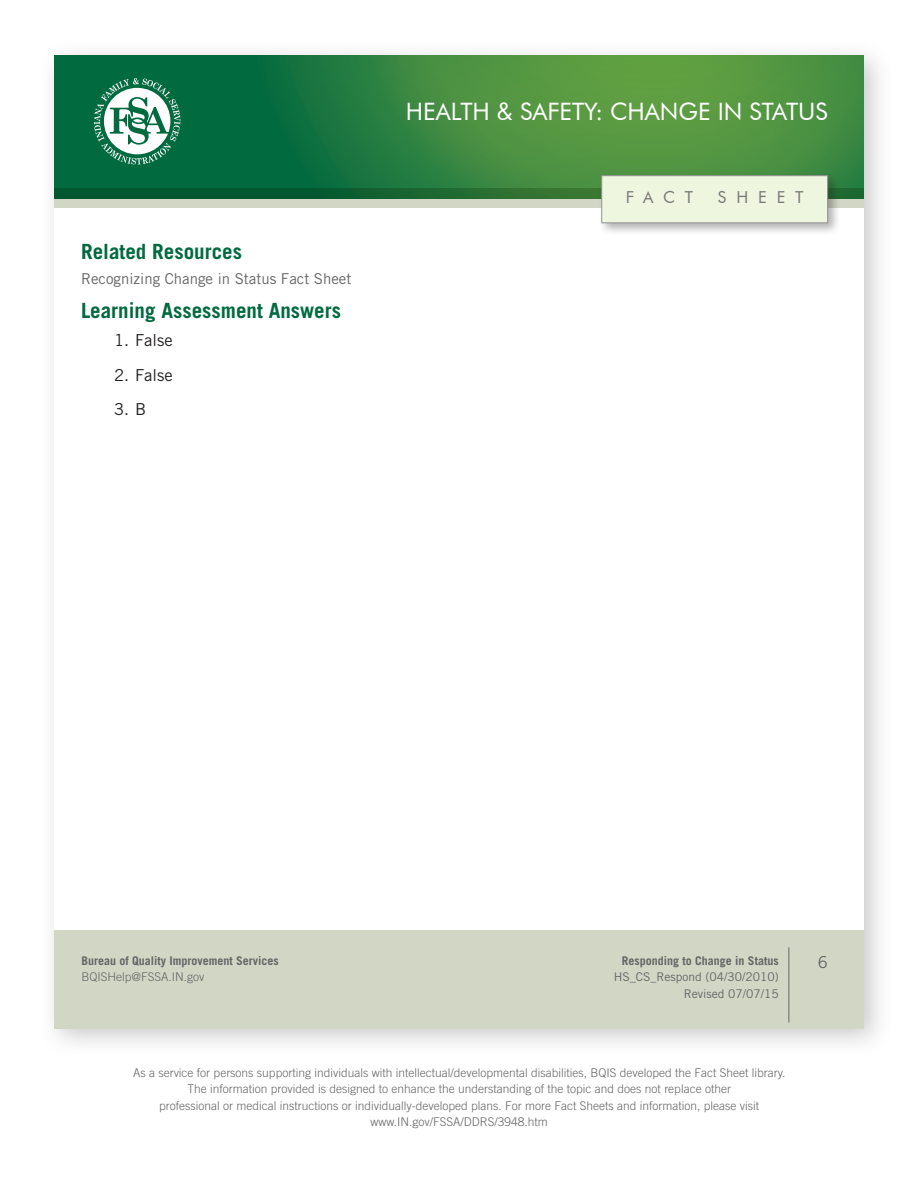
<style>
.page{position:relative;width:918px;height:1188px;background:#fff}
.page>*{position:absolute;margin:0;border:0;box-sizing:border-box;transform-origin:0 0}
.t1{font:24px "Futura BT";color:#fff}
.t2{font:700 21px "Trade Gothic";color:#016a3f}
.t3{font:16.5px "Trade Gothic";color:#231f20}
.t4{font:16.5px "Futura BT";letter-spacing:.6em;color:#797879}
.t5{font:16.5px "Trade Gothic";color:#656568}
.t6{font:15px "Trade Gothic";color:#656568}
.t7{font:300 12px/16.5px "Trade Gothic";color:#656568;text-align:center}
.t8{font:700 12px "Trade Gothic";color:#656568}
.t9{font:12px/16.5px "Trade Gothic";color:#656568;text-align:right}
</style>
<div class="page">
<div style="left:38px;top:40px;width:856px;height:1018px;background:#656568;opacity:.35"></div>
<div style="left:55px;top:56px;width:809px;height:972px;background:#fff"></div>
<div style="left:52px;top:56px;width:814px;height:145px;background:#016a3f;opacity:.45"></div>
<div style="left:55px;top:931px;width:809px;height:98px;background:#d2d6c4"></div>
<svg style="left:54px;top:188px;width:810px;height:19px;background:#63926e"></svg>
<div style="left:598px;top:172px;width:243px;height:64px;background:#231f20;opacity:.35"></div>
<div style="left:602px;top:176px;width:226px;height:47px;background:#eff6e0;border:1px solid #939292"></div>
<hr style="left:789px;top:947px;width:1px;height:76px;background:#656568">
<svg style="left:94px;top:78px;width:86px;height:86px"></svg>
<h1 class="t1" style="left:406px;top:97px;width:423px">HEALTH &amp; SAFETY: CHANGE IN STATUS</h1>
<h2 class="t2" style="left:81px;top:239px;width:163px">Related Resources</h2>
<p class="t6" style="left:81px;top:270px;width:272px">Recognizing Change in Status Fact Sheet</p>
<h2 class="t2" style="left:81px;top:298px;width:262px">Learning Assessment Answers</h2>
<h3 class="t3" style="left:114px;top:330px;width:60px">1. False</h3>
<h3 class="t3" style="left:114px;top:365px;width:60px">2. False</h3>
<h3 class="t3" style="left:114px;top:399px;width:34px">3. B</h3>
<p class="t8" style="left:82px;top:953px;width:199px">Bureau of Quality Improvement Services</p>
<p class="t7" style="left:82px;top:969px;width:124px">BQISHelp@FSSA.IN.gov</p>
<h3 class="t4" style="left:626px;top:187px;width:69px">FACT</h3>
<h3 class="t4" style="left:718px;top:187px;width:87px">SHEET</h3>
<p class="t8" style="left:622px;top:953px;width:158px">Responding to Change in Status</p>
<h3 class="t5" style="left:818px;top:952px;width:12px">6</h3>
<p class="t9" style="left:614px;top:969px;width:166px">HS_CS_Respond (04/30/2010)<br>Revised 07/07/15</p>
<p class="t7" style="left:133px;top:1064px;width:654px">As a service for persons supporting individuals with intellectual/developmental disabilities, BQIS developed the Fact Sheet library.<br>The information provided is designed to enhance the understanding of the topic and does not replace other<br>professional or medical instructions or individually-developed plans. For more Fact Sheets and information, please visit www.IN.gov/FSSA/DDRS/3948.htm</p>
</div>
